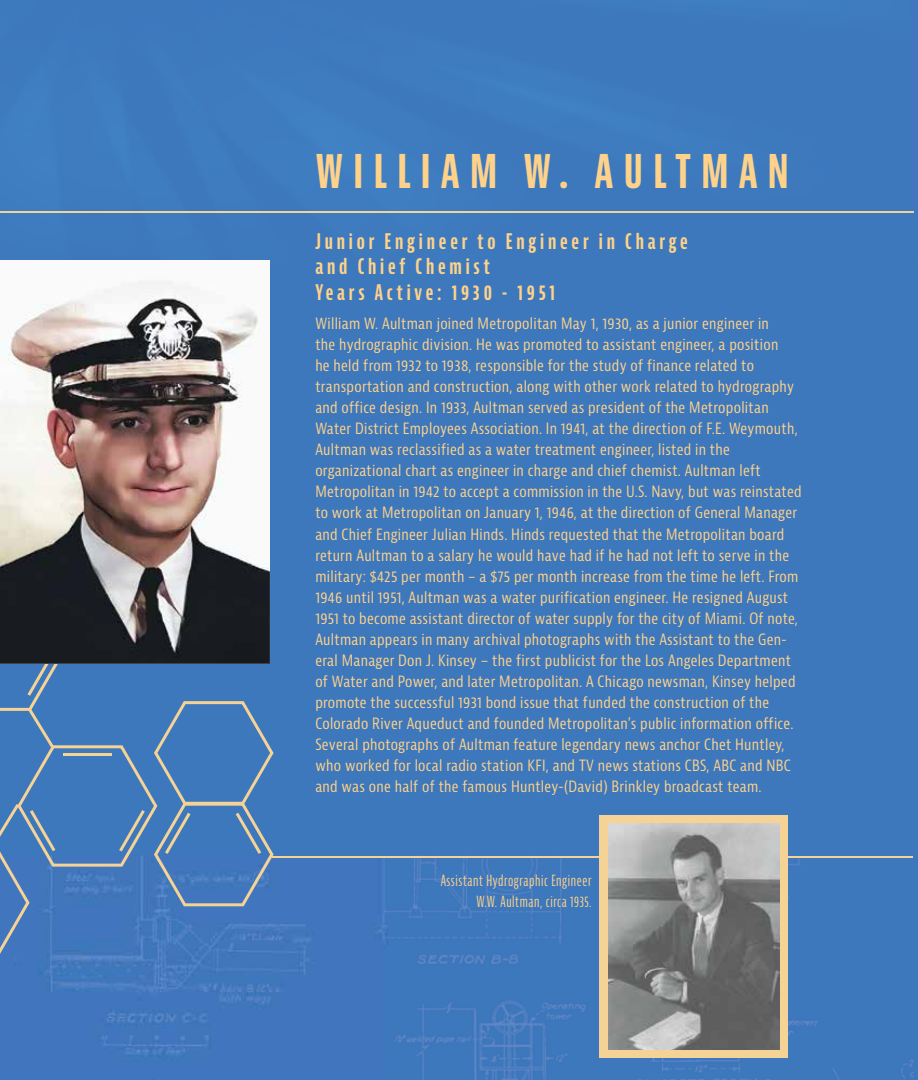
<style>
.page{position:relative;width:918px;height:1080px;background:#fff}
.page>*{position:absolute;margin:0;border:0;box-sizing:border-box;transform-origin:0 0}
.t1{font:700 extra-condensed 49.5px "Bernina Sans";letter-spacing:.2em;color:#fed28a}
.t2{font:700 extra-condensed 21px/25.2px "Bernina Sans";letter-spacing:.18em;color:#fed28a}
.t3{font:condensed 15.15px/21px "Bernina Sans";letter-spacing:.02em;color:#fed28a}
.t4{font:extra-condensed 15px/21px "Bernina Sans";letter-spacing:.04em;color:#fed28a;text-align:right}
</style>
<div class="page">
<div style="left:0;top:0;width:914px;height:1080px;background:#3d77bc"></div>
<div style="left:913px;top:3px;width:5px;height:1077px;background:#3d77bc"></div>
<img style="left:47px;top:855px;width:601px;height:225px">
<img style="left:756px;top:857px;width:158px;height:223px">
<img style="left:652px;top:1058px;width:104px;height:22px">
<svg style="left:0;top:664px;width:274px;height:290px"></svg>
<img style="left:0;top:88px;width:910px;height:173px">
<hr style="left:272px;top:856px;width:641px;height:1px;background:#f5d295">
<hr style="left:0;top:212px;width:913px;height:1px;background:#f5d295">
<img style="left:0;top:261px;width:270px;height:403px">
<div style="left:600px;top:815px;width:188px;height:243px;background:#f5d295"></div>
<img style="left:608px;top:823px;width:172px;height:227px">
<h1 class="t1" style="left:315px;top:141px;width:475px">WILLIAM W. AULTMAN</h1>
<h2 class="t2" style="left:315px;top:229px;width:374px">Junior Engineer to Engineer in Charge and Chief Chemist<br>Years Active: 1930 - 1951</h2>
<p class="t3" style="left:315px;top:314px;width:488px">William W. Aultman joined Metropolitan May 1, 1930, as a junior engineer in<br>the hydrographic division. He was promoted to assistant engineer, a position<br>he held from 1932 to 1938, responsible for the study of finance related to transportation and construction, along with other work related to hydrography and office design. In 1933, Aultman served as president of the Metropolitan Water District Employees Association. In 1941, at the direction of F.E. Weymouth, Aultman was reclassified as a water treatment engineer, listed in the organizational chart as engineer in charge and chief chemist. Aultman left Metropolitan in 1942 to accept a commission in the U.S. Navy, but was reinstated to work at Metropolitan on January 1, 1946, at the direction of General Manager and Chief Engineer Julian Hinds. Hinds requested that the Metropolitan board return Aultman to a salary he would have had if he had not left to serve in the military: $425 per month – a $75 per month increase from the time he left. From 1946 until 1951, Aultman was a water purification engineer. He resigned August 1951 to become assistant director of water supply for the city of Miami. Of note, Aultman appears in many archival photographs with the Assistant to the Gen&shy;eral Manager Don J. Kinsey – the first publicist for the Los Angeles Department of Water and Power, and later Metropolitan. A Chicago newsman, Kinsey helped promote the successful 1931 bond issue that funded the construction of the Colorado River Aqueduct and founded Metropolitan’s public information office.<br>Several photographs of Aultman feature legendary news anchor Chet Huntley, who worked for local radio station KFI, and TV news stations CBS, ABC and NBC and was one half of the famous Huntley-(David) Brinkley broadcast team.</p>
<p class="t4" style="left:441px;top:871px;width:152px">Assistant Hydrographic Engineer<br>W.W. Aultman, circa 1935.</p>
</div>
